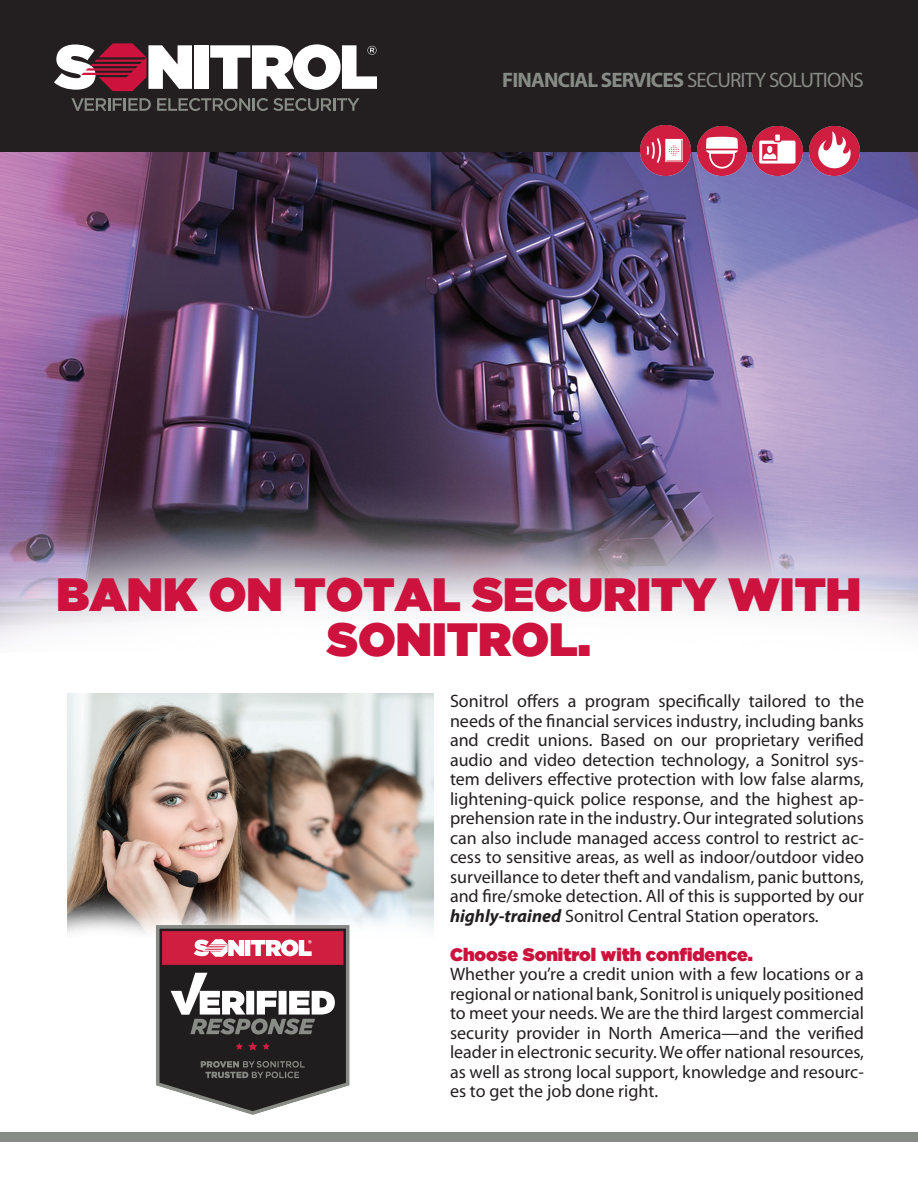
<style>
.page{position:relative;width:918px;height:1188px;background:#fff}
.page>*{position:absolute;margin:0;border:0;box-sizing:border-box;transform-origin:0 0}
.t1{font:46.5px/45px "Gotham Ultra";color:#cd123d;text-align:center}
.t2{font:700 21px "Myriad Pro";letter-spacing:-.04em;color:#878b85}
.t3{font:18px/19.5px "Myriad Pro";color:#231f20;text-align:justify}
.t4{font:18px "Gotham Ultra";color:#cd123d}
.s1{font-weight:400}
.s2{font-weight:700;font-style:italic}
</style>
<div class="page">
<img style="left:0;top:151px;width:918px;height:490px">
<div style="left:0;top:0;width:918px;height:151px;background:#231f20"></div>
<svg style="left:71px;top:98px;width:80px;height:13px"></svg>
<svg style="left:157px;top:98px;width:202px;height:13px"></svg>
<div style="left:194px;top:45px;width:15px;height:44px;background:#fff"></div>
<svg style="left:54px;top:43px;width:138px;height:48px"></svg>
<svg style="left:210px;top:44px;width:167px;height:46px"></svg>
<img style="left:640px;top:126px;width:50px;height:50px">
<img style="left:697px;top:126px;width:50px;height:50px">
<img style="left:753px;top:126px;width:49px;height:50px">
<img style="left:810px;top:126px;width:49px;height:50px">
<img style="left:67px;top:694px;width:366px;height:240px">
<img style="left:150px;top:920px;width:205px;height:195px">
<div style="left:0;top:1132px;width:918px;height:10px;background:#878b85"></div>
<p class="t2" style="left:502px;top:66px;width:363px">FINANCIAL SERVICES <span class="s1">SECURITY SOLUTIONS</span></p>
<h1 class="t1" style="left:57px;top:571px;width:806px">BANK ON TOTAL SECURITY WITH<br>SONITROL.</h1>
<p class="t3" style="left:450px;top:692px;width:416px">Sonitrol offers a program specifically tailored to the needs of the financial services industry, including banks and credit unions. Based on our proprietary verified audio and video detection technology, a Sonitrol sys&shy;tem delivers effective protection with low false alarms, lightening-quick police response, and the highest ap&shy;prehension rate in the industry. Our integrated solutions can also include managed access control to restrict ac&shy;cess to sensitive areas, as well as indoor/outdoor video surveillance to deter theft and vandalism, panic buttons, and fire/smoke detection. All of this is supported by our <span class="s2">highly-trained</span> Sonitrol Central Station operators.</p>
<p class="t4" style="left:450px;top:944px;width:305px">Choose Sonitrol with confidence.</p>
<p class="t3" style="left:450px;top:965px;width:416px">Whether you’re a credit union with a few locations or a regional or national bank, Sonitrol is uniquely positioned to meet your needs. We are the third largest commercial security provider in North America—and the verified leader in electronic security. We offer national resources, as well as strong local support, knowledge and resourc&shy;es to get the job done right.</p>
</div>
